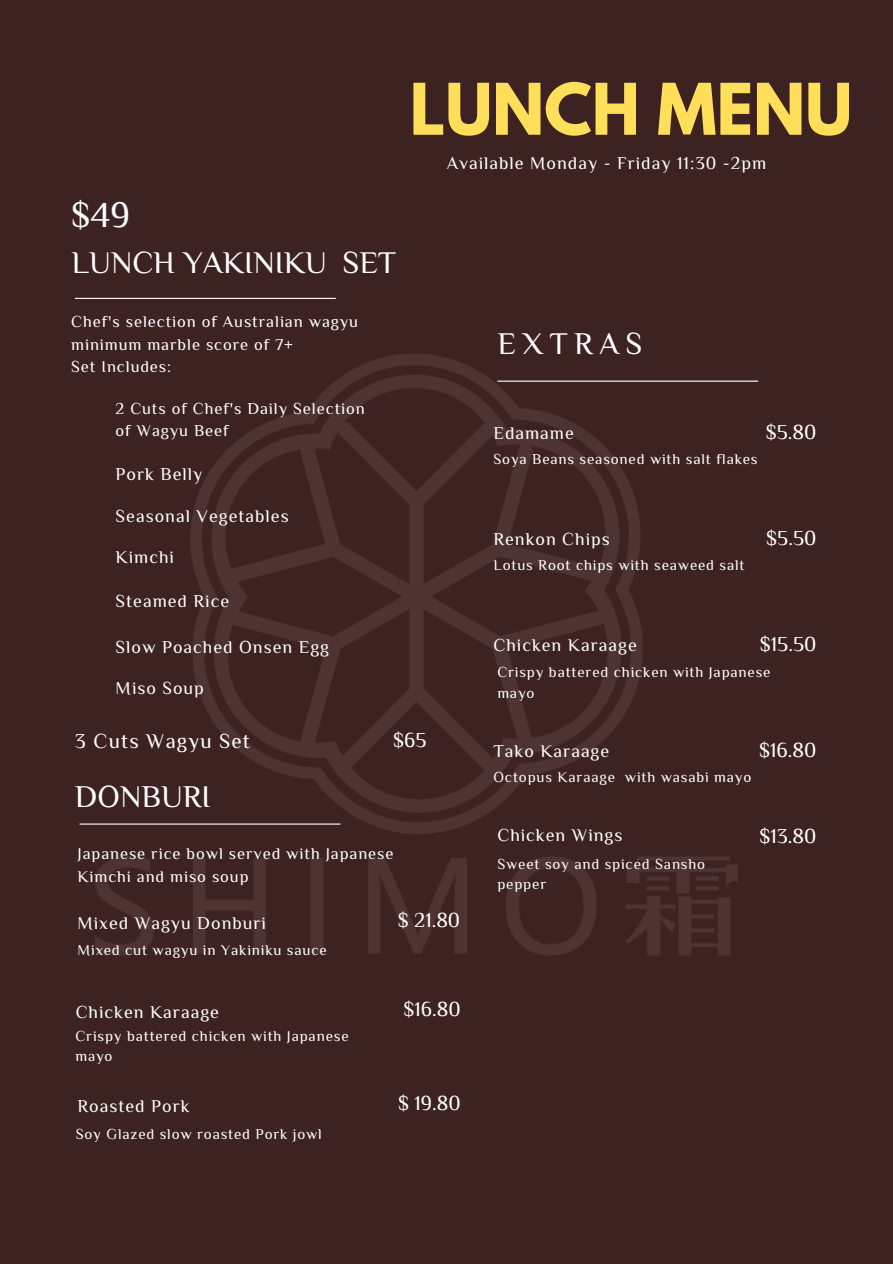
<style>
.page{position:relative;width:893px;height:1264px;background:#fff}
.page>*{position:absolute;margin:0;border:0;box-sizing:border-box;transform-origin:0 0}
.t1{font:700 63px "League Spartan";color:#ffde59}
.t2{font:36.6px "ZCOOL Xiao Wei";color:#fff}
.t3{font:31.5px "ZCOOL Xiao Wei";color:#fff}
.t4{font:21px "ZCOOL Xiao Wei";color:#fff}
.t5{font:21px "ZCOOL Xiao Wei";letter-spacing:.055em;color:#fff}
.t6{font:18px "ZCOOL Xiao Wei";letter-spacing:.055em;color:#fff}
.t7{font:16.5px/22.5px "ZCOOL Xiao Wei";letter-spacing:.055em;color:#fff}
.t8{font:15px "ZCOOL Xiao Wei";letter-spacing:.055em;color:#fff}
</style>
<div class="page">
<div style="left:0;top:0;width:892px;height:1263px;background:#3d2222"></div>
<hr style="left:75px;top:298px;width:261px;height:1px;background:#fff">
<hr style="left:497px;top:380px;width:261px;height:2px;background:#fff">
<hr style="left:80px;top:823px;width:260px;height:1px;background:#fff">
<img style="left:95px;top:353px;width:642px;height:602px">
<h1 class="t1" style="left:409px;top:78px;width:444px">LUNCH MENU</h1>
<p class="t2" style="left:71px;top:194px;width:60px">$49</p>
<p class="t3" style="left:71px;top:245px;width:326px">LUNCH YAKINIKU SET</p>
<h4 class="t7" style="left:71px;top:309px;width:288px">Chef's selection of Australian wagyu minimum marble score of 7+<br>Set Includes:</h4>
<h5 class="t7" style="left:116px;top:396px;width:250px">2 Cuts of Chef's Daily Selection of Wagyu Beef</h5>
<p class="t6" style="left:116px;top:464px;width:88px">Pork Belly</p>
<p class="t6" style="left:116px;top:506px;width:174px">Seasonal Vegetables</p>
<p class="t6" style="left:116px;top:547px;width:60px">Kimchi</p>
<h5 class="t6" style="left:116px;top:591px;width:115px">Steamed Rice</h5>
<h5 class="t6" style="left:116px;top:637px;width:215px">Slow Poached Onsen Egg</h5>
<p class="t6" style="left:116px;top:678px;width:90px">Miso Soup</p>
<h4 class="t5" style="left:75px;top:729px;width:176px">3 Cuts Wagyu Set</h4>
<h5 class="t4" style="left:393px;top:728px;width:35px">$65</h5>
<h5 class="t3" style="left:75px;top:779px;width:137px">DONBURI</h5>
<h2 class="t7" style="left:77px;top:841px;width:317px">Japanese rice bowl served with Japanese<br>Kimchi and miso soup</h2>
<p class="t6" style="left:446px;top:153px;width:321px">Available Monday - Friday 11:30 -2pm</p>
<h4 class="t3" style="left:497px;top:326px;width:146px">EXTRAS</h4>
<h5 class="t6" style="left:493px;top:423px;width:82px">Edamame</h5>
<h5 class="t8" style="left:493px;top:450px;width:266px">Soya Beans seasoned with salt flakes</h5>
<h5 class="t4" style="left:765px;top:420px;width:52px">$5.80</h5>
<h5 class="t6" style="left:493px;top:529px;width:118px">Renkon Chips</h5>
<h5 class="t8" style="left:493px;top:556px;width:253px">Lotus Root chips with seaweed salt</h5>
<h5 class="t4" style="left:766px;top:526px;width:52px">$5.50</h5>
<h4 class="t6" style="left:493px;top:634px;width:145px">Chicken Karaage</h4>
<h5 class="t4" style="left:759px;top:632px;width:58px">$15.50</h5>
<p class="t8" style="left:497px;top:664px;width:275px">Crispy battered chicken with Japanese</p>
<p class="t8" style="left:497px;top:684px;width:39px">mayo</p>
<h5 class="t6" style="left:493px;top:740px;width:117px">Tako Karaage</h5>
<h4 class="t8" style="left:493px;top:768px;width:259px">Octopus Karaage with wasabi mayo</h4>
<h4 class="t4" style="left:759px;top:738px;width:59px">$16.80</h4>
<h4 class="t6" style="left:497px;top:825px;width:126px">Chicken Wings</h4>
<h4 class="t8" style="left:497px;top:856px;width:209px">Sweet soy and spiced Sansho</h4>
<p class="t8" style="left:497px;top:876px;width:50px">pepper</p>
<h3 class="t4" style="left:759px;top:824px;width:59px">$13.80</h3>
<h5 class="t6" style="left:77px;top:913px;width:190px">Mixed Wagyu Donburi</h5>
<h3 class="t4" style="left:398px;top:909px;width:64px">$ 21.80</h3>
<p class="t8" style="left:77px;top:942px;width:251px">Mixed cut wagyu in Yakiniku sauce</p>
<h5 class="t6" style="left:76px;top:1002px;width:145px">Chicken Karaage</h5>
<h3 class="t8" style="left:75px;top:1027px;width:275px">Crispy battered chicken with Japanese</h3>
<p class="t8" style="left:75px;top:1048px;width:39px">mayo</p>
<h5 class="t4" style="left:403px;top:997px;width:59px">$16.80</h5>
<h5 class="t6" style="left:77px;top:1095px;width:113px">Roasted Pork</h5>
<h5 class="t8" style="left:76px;top:1125px;width:248px">Soy Glazed slow roasted Pork jowl</h5>
<h4 class="t4" style="left:398px;top:1091px;width:64px">$ 19.80</h4>
</div>
